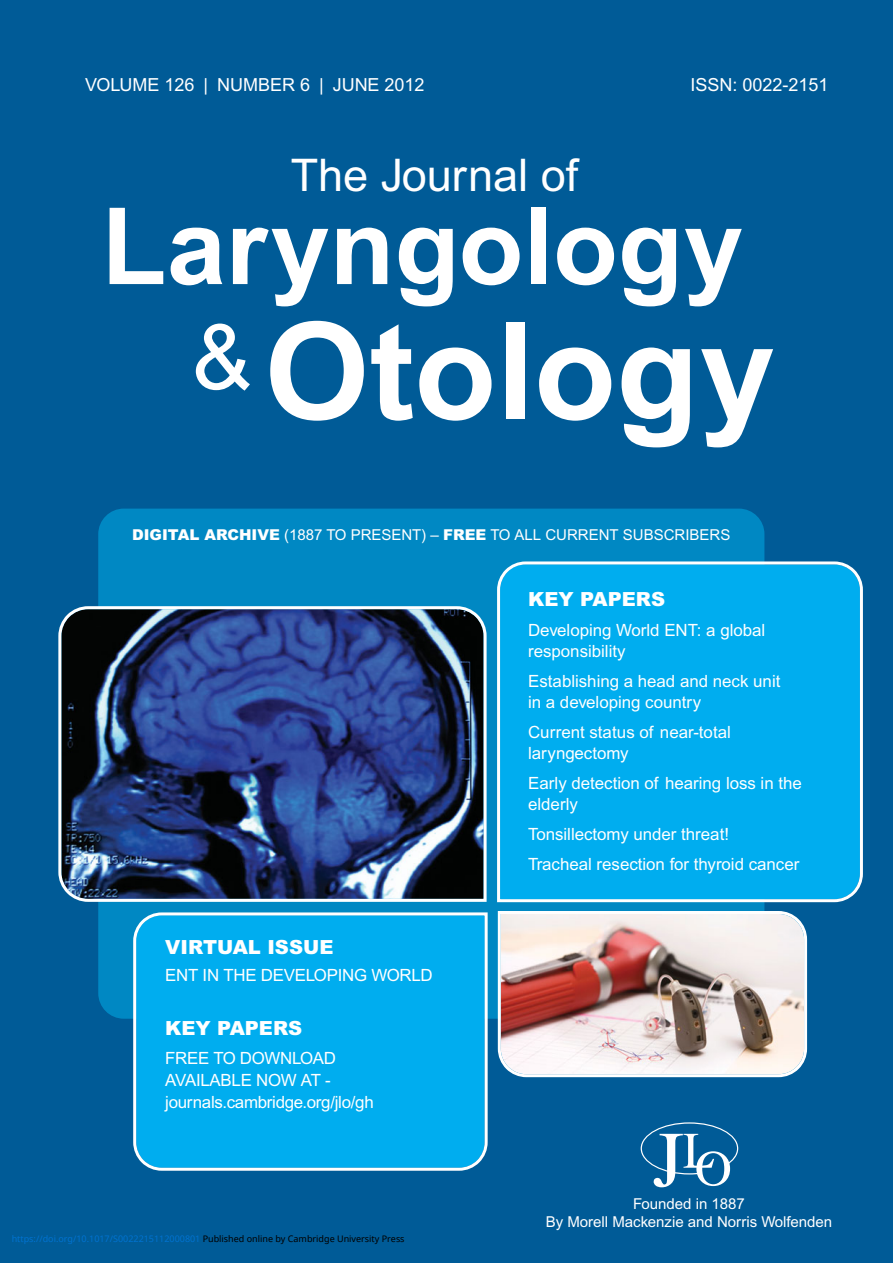
<style>
.page{position:relative;width:893px;height:1263px;background:#005b97}
.page>*{position:absolute;margin:0;border:0;box-sizing:border-box;transform-origin:0 0}
.t1{font:700 135px "Arial";color:#fff}
.t2{font:700 106.5px "Arial";color:#fff}
.t3{font:45px "Arial";color:#fff}
.t4{font:900 19.5px "Arial";color:#fff}
.t5{font:18px "Arial";color:#fff}
.t6{font:16.8px/21px "Arial";color:#fff}
.t7{font:15px/18px "Arial";color:#fff;text-align:center}
.t8{font:9px "Noto Sans";color:#0172cf}
.s1{font-weight:900}
.s2{color:#000}
</style>
<div class="page">
<div style="left:98px;top:509px;width:666px;height:510px;background:#0088c3;border-radius:26px"></div>
<div style="left:497px;top:561px;width:366px;height:341px;background:#00adef"></div>
<svg style="left:58px;top:606px;width:429px;height:296px;background:#304374"></svg>
<img style="left:498px;top:911px;width:309px;height:166px">
<svg style="left:641px;top:1122px;width:97px;height:65px"></svg>
<div style="left:133px;top:912px;width:355px;height:259px;background:#00adef"></div>
<p class="t5" style="left:85px;top:78px;width:341px">VOLUME 126 | NUMBER 6 | JUNE 2012</p>
<p class="t5" style="left:690px;top:78px;width:139px">ISSN: 0022-2151</p>
<h3 class="t3" style="left:291px;top:159px;width:289px">The Journal of</h3>
<h2 class="t2" style="left:102px;top:208px;width:643px">Laryngology</h2>
<h1 class="t1" style="left:192px;top:323px;width:585px"><sup>&amp;</sup>Otology</h1>
<p class="t7" style="left:132px;top:527px;width:600px"><span class="s1">DIGITAL ARCHIVE</span> (1887 TO PRESENT) – <span class="s1">FREE</span> TO ALL CURRENT SUBSCRIBERS</p>
<p class="t4" style="left:165px;top:935px;width:170px">VIRTUAL ISSUE</p>
<p class="t6" style="left:165px;top:966px;width:269px">ENT IN THE DEVELOPING WORLD</p>
<p class="t4" style="left:165px;top:1017px;width:139px">KEY PAPERS</p>
<p class="t6" style="left:165px;top:1048px;width:210px;line-height:22.4px">FREE TO DOWNLOAD<br>AVAILABLE NOW AT - journals.cambridge.org/jlo/gh</p>
<p class="t8" style="left:12px;top:1232px;width:394px">https://doi.org/10.1017/S0022215112000801 <span class="s2">Published online by Cambridge University Press</span></p>
<p class="t4" style="left:528px;top:588px;width:139px">KEY PAPERS</p>
<p class="t6" style="left:528px;top:621px;width:239px">Developing World ENT: a global responsibility</p>
<p class="t6" style="left:528px;top:672px;width:254px">Establishing a head and neck unit in a developing country</p>
<p class="t6" style="left:528px;top:723px;width:204px">Current status of near-total laryngectomy</p>
<p class="t6" style="left:528px;top:774px;width:275px">Early detection of hearing loss in the elderly</p>
<p class="t6" style="left:528px;top:821px;width:273px;line-height:30px">Tonsillectomy under threat!<br>Tracheal resection for thyroid cancer</p>
<p class="t7" style="left:546px;top:1196px;width:288px">Founded in 1887<br>By Morell Mackenzie and Norris Wolfenden</p>
</div>
